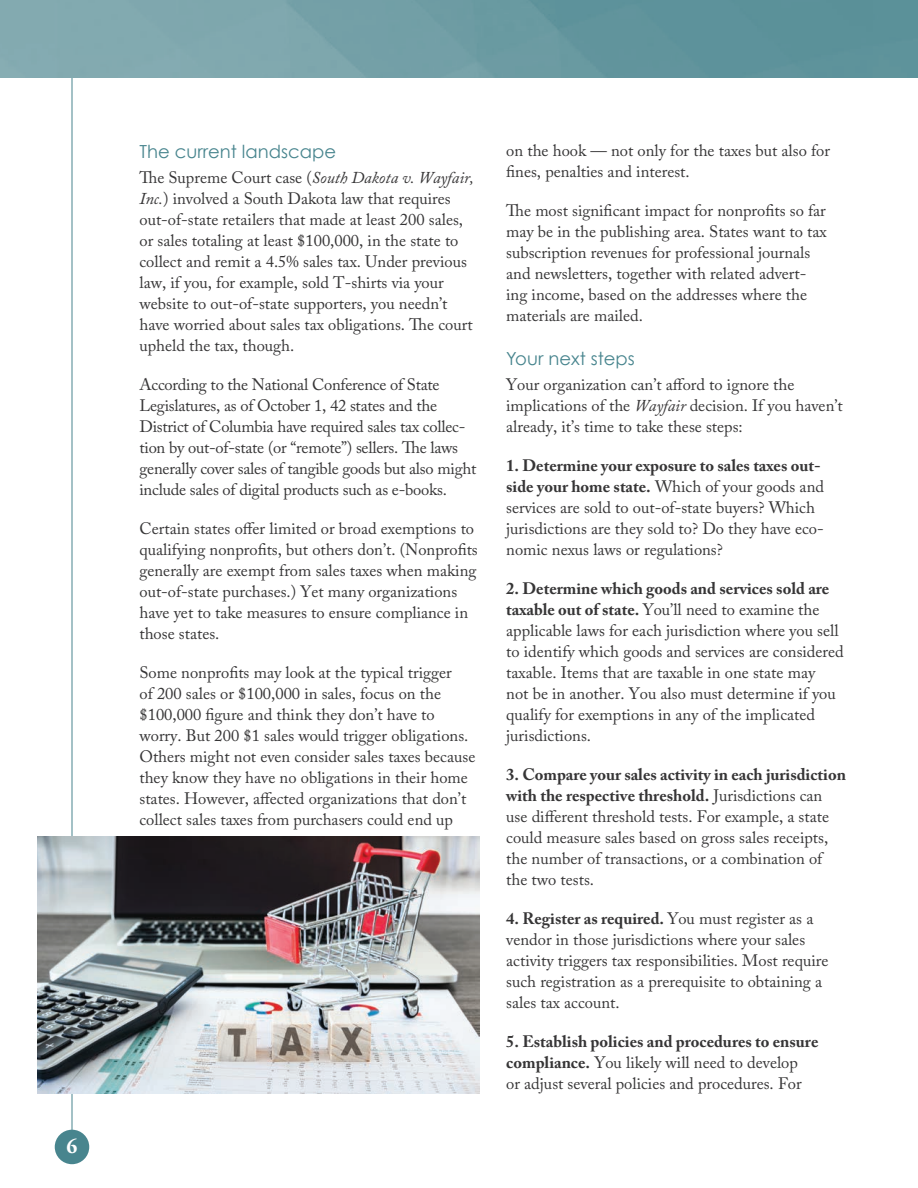
<style>
.page{position:relative;width:918px;height:1188px;background:#fff}
.page>*{position:absolute;margin:0;border:0;box-sizing:border-box;transform-origin:0 0}
.t1{font:700 21px "Adobe Garamond Pro";color:#fff}
.t2{font:18px "Century Gothic";color:#48858e}
.t3{font:16.5px/21px "Adobe Caslon Pro";color:#363536}
.s1{font-style:italic}
.s2{font-weight:700}
</style>
<div class="page">
<hr style="left:72px;top:78px;width:1px;height:1054px;background:#48858e">
<div style="left:55px;top:1130px;width:34px;height:34px;background:#48858e;border-radius:50%"></div>
<img style="left:0;top:0;width:918px;height:78px">
<img style="left:38px;top:837px;width:441px;height:257px">
<p class="t1" style="left:67px;top:1134px;width:12px">6</p>
<p class="t2" style="left:140px;top:140px;width:198px">The current landscape</p>
<p class="t3" style="left:140px;top:167px;width:336px">The Supreme Court case (<span class="s1">South Dakota v. Wayfair, Inc.</span>) involved a South Dakota law that requires out-of-state retailers that made at least 200 sales, or sales totaling at least $100,000, in the state to collect and remit a 4.5% sales tax. Under previous law, if you, for example, sold T-shirts via your website to out-of-state supporters, you needn’t have worried about sales tax obligations. The court upheld the tax, though.</p>
<p class="t3" style="left:140px;top:374px;width:338px">According to the National Conference of State Legislatures, as of October 1, 42 states and the District of Columbia have required sales tax collec&shy;tion by out-of-state (or “remote”) sellers. The laws generally cover sales of tangible goods but also might include sales of digital products such as e-books.</p>
<p class="t3" style="left:140px;top:518px;width:340px">Certain states offer limited or broad exemptions to qualifying nonprofits, but others don’t. (Nonprofits generally are exempt from sales taxes when making out-of-state purchases.) Yet many organizations have yet to take measures to ensure compliance in those states.</p>
<p class="t3" style="left:140px;top:662px;width:337px">Some nonprofits may look at the typical trigger<br>of 200 sales or $100,000 in sales, focus on the $100,000 figure and think they don’t have to worry. But 200 $1 sales would trigger obligations.<br>Others might not even consider sales taxes because they know they have no obligations in their home states. However, affected organizations that don’t collect sales taxes from purchasers could end up</p>
<p class="t3" style="left:506px;top:140px;width:325px">on the hook — not only for the taxes but also for fines, penalties and interest.</p>
<p class="t3" style="left:506px;top:200px;width:322px">The most significant impact for nonprofits so far may be in the publishing area. States want to tax subscription revenues for professional journals and newsletters, together with related advert&shy;ing income, based on the addresses where the materials are mailed.</p>
<p class="t2" style="left:506px;top:347px;width:130px">Your next steps</p>
<p class="t3" style="left:506px;top:374px;width:338px">Your organization can’t afford to ignore the implications of the <span class="s1">Wayfair</span> decision. If you haven’t already, it’s time to take these steps:</p>
<p class="t3" style="left:506px;top:455px;width:319px"><span class="s2">1. Determine your exposure to sales taxes out&shy;side your home state.</span> Which of your goods and services are sold to out-of-state buyers? Which jurisdictions are they sold to? Do they have eco&shy;nomic nexus laws or regulations?</p>
<p class="t3" style="left:506px;top:578px;width:339px"><span class="s2">2. Determine which goods and services sold are taxable out of state.</span> You’ll need to examine the applicable laws for each jurisdiction where you sell to identify which goods and services are considered taxable. Items that are taxable in one state may<br>not be in another. You also must determine if you qualify for exemptions in any of the implicated jurisdictions.</p>
<p class="t3" style="left:506px;top:764px;width:341px"><span class="s2">3. Compare your sales activity in each jurisdiction with the respective threshold.</span> Jurisdictions can use different threshold tests. For example, a state could measure sales based on gross sales receipts, the number of transactions, or a combination of the two tests.</p>
<p class="t3" style="left:506px;top:908px;width:324px"><span class="s2">4. Register as required.</span> You must register as a vendor in those jurisdictions where your sales activity triggers tax responsibilities. Most require such registration as a prerequisite to obtaining a sales tax account.</p>
<p class="t3" style="left:506px;top:1031px;width:314px"><span class="s2">5. Establish policies and procedures to ensure compliance.</span> You likely will need to develop<br>or adjust several policies and procedures. For</p>
</div>
